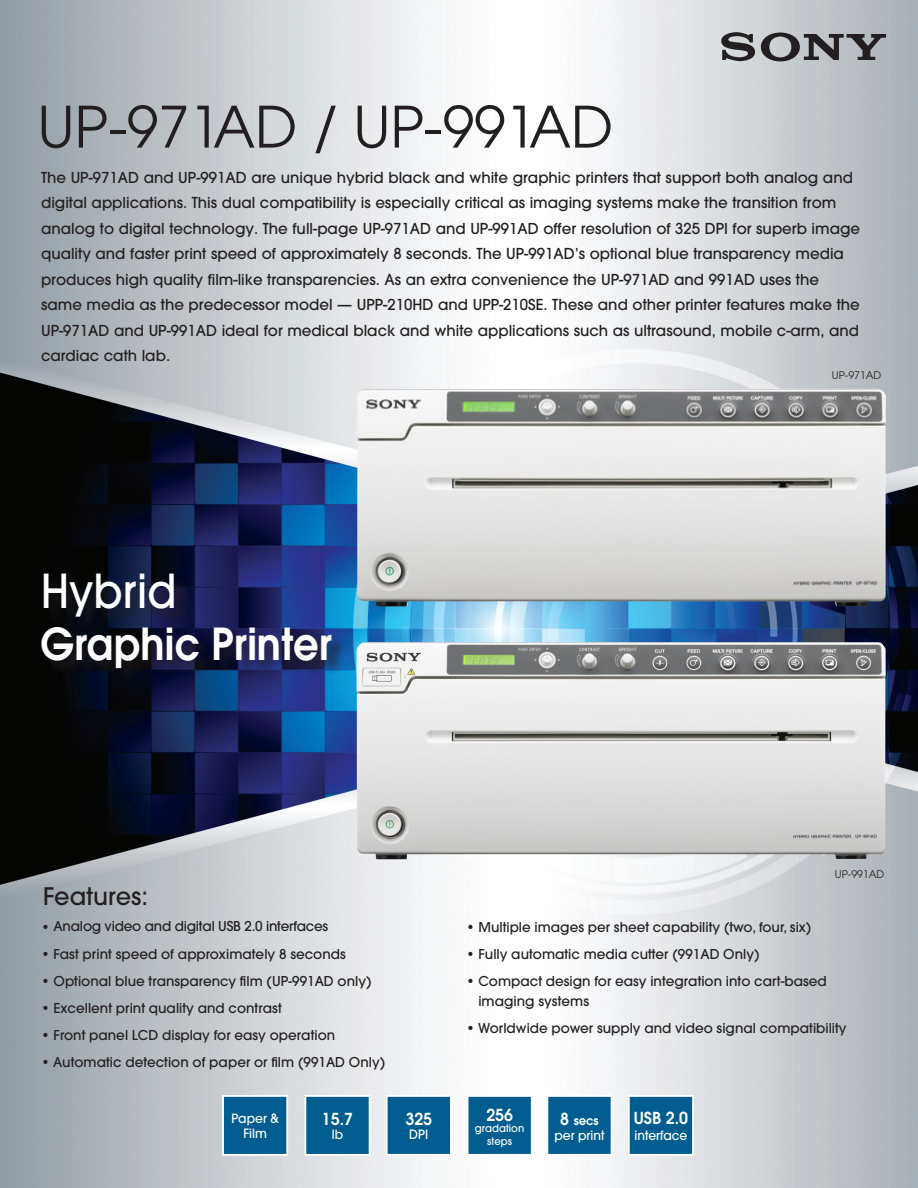
<style>
.page{position:relative;width:918px;height:1188px;background:#fff}
.page>*{position:absolute;margin:0;border:0;box-sizing:border-box;transform-origin:0 0}
.t1{font:56.7px "Avant Garde";color:#231f20}
.t2{font:500 46.5px "Avant Garde";color:#fff;scale:.91 1}
.t3{font:600 43.8px "Avant Garde";color:#fff;scale:.91 1}
.bullets{font:500 24px "Avant Garde";color:#231f20}
.t4{font:600 16.5px "Avant Garde";color:#fff;scale:.96 1}
.t5{font:500 15px/25.5px "Avant Garde";color:#231f20}
.bullets-2{font:500 13.5px/19.5px "Avant Garde";color:#231f20}
.t6{font:500 12.75px/14.2px "Avant Garde";color:#fff;text-align:center;scale:.96 1}
.t7{font:600 12px "Avant Garde";color:#fff;scale:.96 1}
.Left_Body{font:10.5px "Avant Garde";color:#231f20}
.t8{font:500 10.5px "Avant Garde";color:#fff;scale:.96 1}
.s1{font-size:16.5px}
</style>
<div class="page">
<img style="left:0;top:0;width:918px;height:1188px">
<svg style="left:721px;top:32px;width:34px;height:29px"></svg>
<svg style="left:761px;top:33px;width:125px;height:28px;background:#7d7e81"></svg>
<div style="left:223px;top:1096px;width:64px;height:59px;background:#015d8f"></div>
<div style="left:222px;top:1095px;width:66px;height:61px;border:2px solid #fff"></div>
<div style="left:305px;top:1096px;width:65px;height:59px;background:#015d8f"></div>
<div style="left:304px;top:1095px;width:67px;height:61px;border:2px solid #fff"></div>
<div style="left:387px;top:1096px;width:64px;height:59px;background:#015d8f"></div>
<div style="left:386px;top:1095px;width:66px;height:61px;border:2px solid #fff"></div>
<div style="left:468px;top:1096px;width:64px;height:59px;background:#015d8f"></div>
<div style="left:467px;top:1095px;width:66px;height:61px;border:2px solid #fff"></div>
<div style="left:547px;top:1096px;width:65px;height:59px;background:#015d8f"></div>
<div style="left:546px;top:1095px;width:66px;height:61px;border:2px solid #fff"></div>
<div style="left:629px;top:1096px;width:64px;height:59px;background:#015d8f"></div>
<div style="left:628px;top:1095px;width:66px;height:61px;border:2px solid #fff"></div>
<img style="left:357px;top:642px;width:529px;height:217px">
<div style="left:42px;top:628px;width:306px;height:57px;background:#231f20;opacity:.75"></div>
<div style="left:44px;top:574px;width:147px;height:58px;background:#231f20;opacity:.75"></div>
<img style="left:357px;top:389px;width:529px;height:217px">
<p class="t1" style="left:37px;top:93px;width:577px">UP-971AD / UP-991AD</p>
<p class="t5" style="left:41px;top:165px;width:821px">The UP-971AD and UP-991AD are unique hybrid black and white graphic printers that support both analog and digital applications. This dual compatibility is especially critical as imaging systems make the transition from analog to digital technology. The full-page UP-971AD and UP-991AD offer resolution of 325 DPI for superb image quality and faster print speed of approximately 8 seconds. The UP-991AD’s optional blue transparency media produces high quality film-like transparencies. As an extra convenience the UP-971AD and 991AD uses the same media as the predecessor model — UPP-210HD and UPP-210SE. These and other printer features make the UP-971AD and UP-991AD ideal for medical black and white applications such as ultrasound, mobile c-arm, and cardiac cath lab.</p>
<p class="t2" style="left:41px;top:562px;width:151px">Hybrid</p>
<p class="t3" style="left:40px;top:616px;width:321px">Graphic Printer</p>
<p class="Left_Body" style="left:832px;top:369px;width:51px">UP-971AD</p>
<p class="bullets" style="left:43px;top:881px;width:106px">Features:</p>
<p class="bullets-2" style="left:42px;top:916px;width:288px">• Analog video and digital USB 2.0 interfaces</p>
<p class="bullets-2" style="left:42px;top:944px;width:306px">• Fast print speed of approximately 8 seconds</p>
<p class="bullets-2" style="left:42px;top:971px;width:332px">• Optional blue transparency film (UP-991AD only)</p>
<p class="bullets-2" style="left:42px;top:998px;width:242px">• Excellent print quality and contrast</p>
<p class="bullets-2" style="left:42px;top:1026px;width:295px">• Front panel LCD display for easy operation</p>
<p class="bullets-2" style="left:42px;top:1053px;width:345px">• Automatic detection of paper or film (991AD Only)</p>
<p class="t6" style="left:232px;top:1112px;width:51px">Paper &amp;<br>Film</p>
<p class="t4" style="left:322px;top:1108px;width:34px">15.7</p>
<p class="t6" style="left:332px;top:1128px;width:13px">lb</p>
<p class="t4" style="left:405px;top:1108px;width:29px">325</p>
<p class="t6" style="left:409px;top:1128px;width:21px">DPI</p>
<p class="Left_Body" style="left:835px;top:868px;width:51px">UP-991AD</p>
<p class="bullets-2" style="left:466px;top:917px;width:346px">• Multiple images per sheet capability (two, four, six)</p>
<p class="bullets-2" style="left:466px;top:944px;width:295px">• Fully automatic media cutter (991AD Only)</p>
<p class="bullets-2" style="left:478px;top:971px;width:350px;text-indent:-12px">• Compact design for easy integration into cart-based imaging systems</p>
<p class="bullets-2" style="left:466px;top:1018px;width:382px">• Worldwide power supply and video signal compatibility</p>
<p class="t4" style="left:486px;top:1104px;width:29px">256</p>
<p class="t8" style="left:475px;top:1121px;width:53px">gradation</p>
<p class="t8" style="left:487px;top:1134px;width:27px">steps</p>
<p class="t7" style="left:560px;top:1112px;width:41px"><span class="s1">8</span> secs</p>
<p class="t6" style="left:554px;top:1128px;width:54px">per print</p>
<p class="t4" style="left:634px;top:1108px;width:58px">USB 2.0</p>
<p class="t6" style="left:634px;top:1128px;width:57px">interface</p>
</div>
